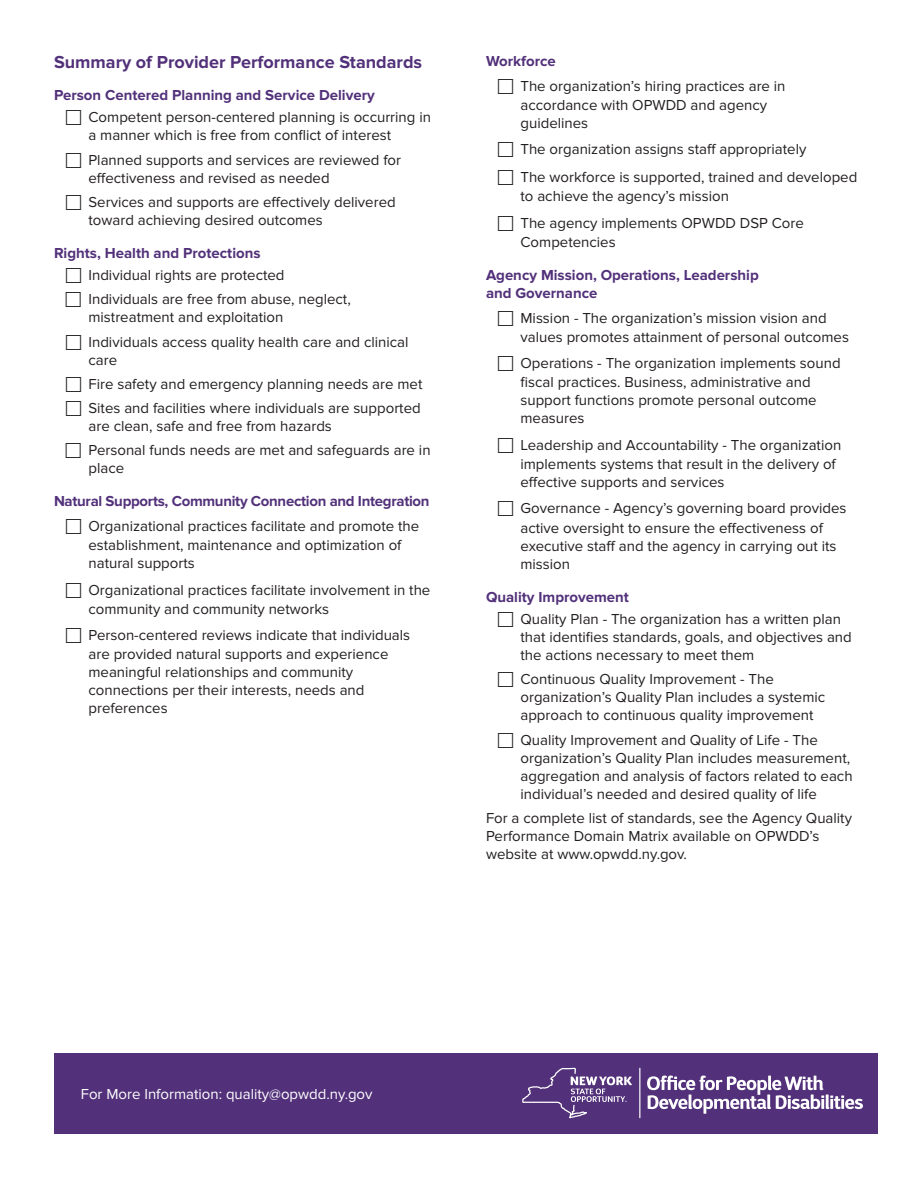
<style>
.page{position:relative;width:918px;height:1188px;background:#fff}
.page>*{position:absolute;margin:0;border:0;box-sizing:border-box;transform-origin:0 0}
.t1{font:700 18px "Proxima Nova";color:#52317a}
.t2{font:15px/18px "Proxima Nova";color:#231f20}
.t3{font:700 15px/18px "Proxima Nova";color:#52317a}
.t4{font:700 15px "Proxima Nova";letter-spacing:-.02em;color:#52317a}
.t5{font:15px "Proxima Nova";color:#fff}
</style>
<div class="page">
<div style="left:54px;top:1054px;width:823px;height:80px;background:#52317a"></div>
<hr style="left:639px;top:1068px;width:1px;height:50px;background:#fff">
<svg style="left:522px;top:1068px;width:110px;height:50px"></svg>
<svg style="left:647px;top:1076px;width:216px;height:38px"></svg>
<p class="t1" style="left:54px;top:56px;width:370px">Summary of Provider Performance Standards</p>
<p class="t3" style="left:54px;top:87px;width:322px">Person Centered Planning and Service Delivery</p>
<p class="t2" style="left:88px;top:110px;width:344px">Competent person-centered planning is occurring in a manner which is free from conflict of interest</p>
<p class="t2" style="left:89px;top:152px;width:314px">Planned supports and services are reviewed for effectiveness and revised as needed</p>
<p class="t2" style="left:89px;top:194px;width:309px">Services and supports are effectively delivered toward achieving desired outcomes</p>
<p class="t3" style="left:54px;top:245px;width:208px">Rights, Health and Protections</p>
<p class="t2" style="left:88px;top:265px;width:264px;line-height:24.2px">Individual rights are protected<br>Individuals are free from abuse, neglect,</p>
<p class="t2" style="left:88px;top:307px;width:322px;line-height:24.2px">mistreatment and exploitation<br>Individuals access quality health care and clinical</p>
<p class="t2" style="left:89px;top:349px;width:335px;line-height:24.2px">care<br>Fire safety and emergency planning needs are met<br>Sites and facilities where individuals are supported</p>
<p class="t2" style="left:88px;top:415px;width:344px;line-height:24.2px">are clean, safe and free from hazards<br>Personal funds needs are met and safeguards are in</p>
<p class="t2" style="left:88px;top:460px;width:37px">place</p>
<p class="t4" style="left:54px;top:496px;width:377px">Natural Supports, Community Connection and Integration</p>
<p class="t2" style="left:88px;top:518px;width:332px;line-height:18.6px">Organizational practices facilitate and promote the establishment, maintenance and optimization of natural supports</p>
<p class="t2" style="left:89px;top:581px;width:343px;line-height:19.2px">Organizational practices facilitate involvement in the community and community networks</p>
<p class="t2" style="left:89px;top:627px;width:323px">Person-centered reviews indicate that individuals are provided natural supports and experience meaningful relationships and community connections per their interests, needs and preferences</p>
<p class="t3" style="left:486px;top:53px;width:71px">Workforce</p>
<p class="t2" style="left:520px;top:78px;width:267px;line-height:18.6px">The organization’s hiring practices are in accordance with OPWDD and agency guidelines</p>
<p class="t2" style="left:521px;top:137px;width:338px;line-height:27.6px">The organization assigns staff appropriately<br>The workforce is supported, trained and developed</p>
<p class="t2" style="left:521px;top:184px;width:285px;line-height:26.4px">to achieve the agency’s mission<br>The agency implements OPWDD DSP Core</p>
<p class="t2" style="left:521px;top:234px;width:97px">Competencies</p>
<p class="t3" style="left:486px;top:267px;width:274px">Agency Mission, Operations, Leadership and Governance</p>
<p class="t2" style="left:520px;top:309px;width:330px;line-height:19.2px">Mission - The organization’s mission vision and values promotes attainment of personal outcomes</p>
<p class="t2" style="left:521px;top:355px;width:322px;line-height:18.5px">Operations - The organization implements sound fiscal practices. Business, administrative and support functions promote personal outcome measures</p>
<p class="t2" style="left:521px;top:437px;width:322px;line-height:18.6px">Leadership and Accountability - The organization implements systems that result in the delivery of effective supports and services</p>
<p class="t2" style="left:521px;top:501px;width:328px;line-height:18.5px">Governance - Agency’s governing board provides active oversight to ensure the effectiveness of executive staff and the agency in carrying out its mission</p>
<p class="t3" style="left:486px;top:589px;width:144px">Quality Improvement</p>
<p class="t2" style="left:520px;top:612px;width:333px">Quality Plan - The organization has a written plan that identifies standards, goals, and objectives and the actions necessary to meet them</p>
<p class="t2" style="left:521px;top:672px;width:306px">Continuous Quality Improvement - The organization’s Quality Plan includes a systemic approach to continuous quality improvement</p>
<p class="t2" style="left:521px;top:732px;width:334px">Quality Improvement and Quality of Life - The organization’s Quality Plan includes measurement, aggregation and analysis of factors related to each individual’s needed and desired quality of life</p>
<p class="t2" style="left:486px;top:810px;width:368px">For a complete list of standards, see the Agency Quality<br>Performance Domain Matrix available on OPWDD’s website at www.opwdd.ny.gov.</p>
<p class="t5" style="left:81px;top:1089px;width:293px">For More Information: quality@opwdd.ny.gov</p>
</div>
